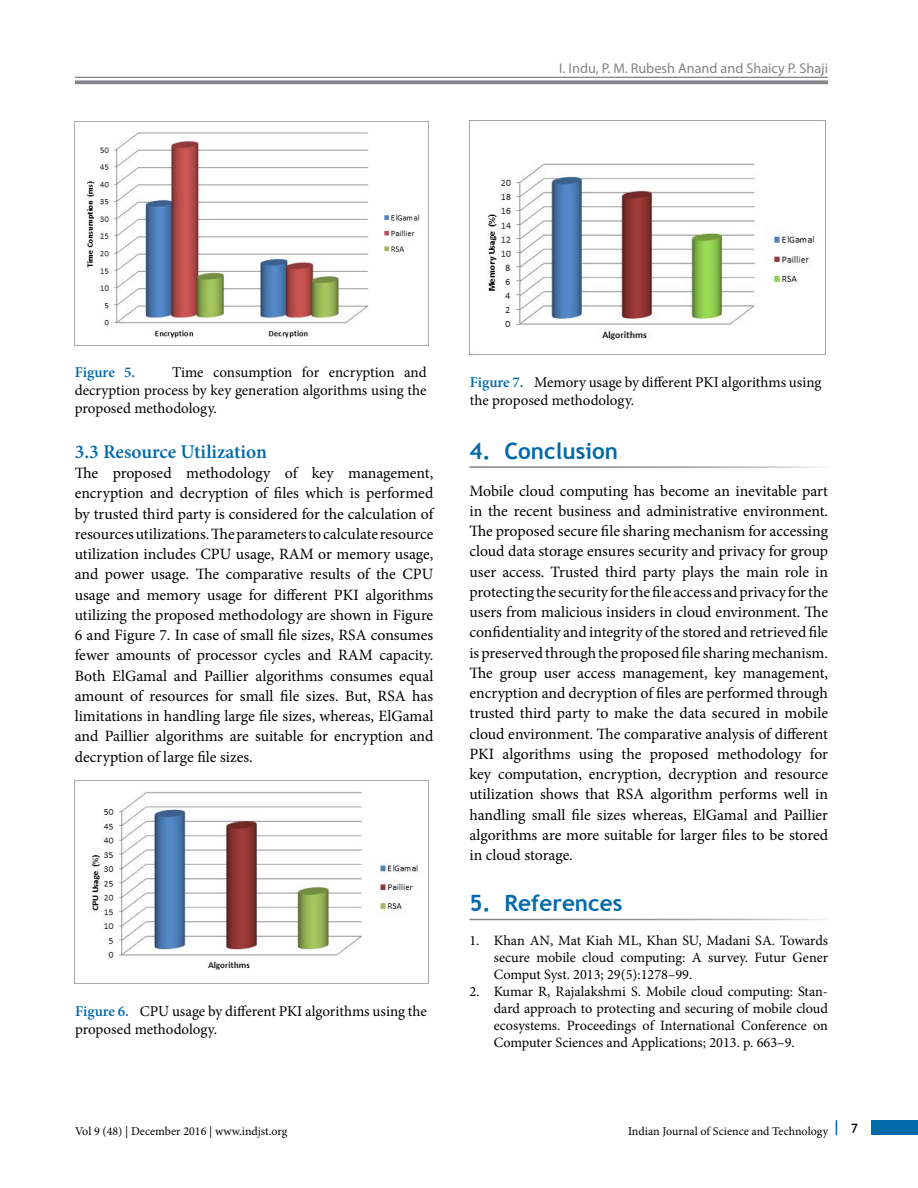
<style>
.page{position:relative;width:918px;height:1188px;background:#fff}
.page>*{position:absolute;margin:0;border:0;box-sizing:border-box;transform-origin:0 0}
.t1{font:700 22.5px "Trebuchet MS";color:#0069aa}
.t2{font:600 19.5px "Minion Pro";color:#0069aa}
.t3{font:15.75px/20.2px "Minion Pro";letter-spacing:-.005em;color:#000;text-align:justify}
.t4{font:15px/18px "Minion Pro";color:#000}
.t5{font:600 15px "Minion Pro";color:#0069aa}
.t6{font:14.25px/17.1px "Minion Pro";color:#000;text-align:justify}
.t7{font:14.25px "Myriad Pro";color:#818387}
.t8{font:13.5px "Gill Sans";color:#000}
.t9{font:12px "Minion Pro";color:#000}
.s1{font-weight:600;color:#0069aa}
</style>
<div class="page">
<hr style="left:75px;top:77px;width:753px;height:1px;background:#818387">
<svg style="left:75px;top:80px;width:753px;height:4px;background:#8e9094"></svg>
<div style="left:872px;top:1120px;width:46px;height:15px;background:#0069aa"></div>
<svg style="left:836px;top:1120px;width:1px;height:15px"></svg>
<img style="left:85px;top:122px;width:344px;height:223px">
<img style="left:91px;top:781px;width:338px;height:202px">
<img style="left:469px;top:121px;width:356px;height:234px">
<p class="t7" style="left:559px;top:60px;width:270px">I. Indu, P. M. Rubesh Anand and Shaicy P. Shaji</p>
<p class="t4" style="left:75px;top:364px;width:353px;text-align:justify;text-indent:97px">Time consumption for encryption and decryption process by key generation algorithms using the proposed methodology.</p>
<p class="t2" style="left:75px;top:438px;width:194px">3.3 Resource Utilization</p>
<p class="t3" style="left:75px;top:463px;width:360px">The proposed methodology of key management, encryption and decryption of files which is performed by trusted third party is considered for the calculation of resources utilizations. The parameters to calculate resource utilization includes CPU usage, RAM or memory usage, and power usage. The comparative results of the CPU usage and memory usage for different PKI algorithms utilizing the proposed methodology are shown in Figure 6 and Figure 7. In case of small file sizes, RSA consumes fewer amounts of processor cycles and RAM capacity.<br>Both ElGamal and Paillier algorithms consumes equal amount of resources for small file sizes. But, RSA has limitations in handling large file sizes, whereas, ElGamal and Paillier algorithms are suitable for encryption and decryption of large file sizes.</p>
<p class="t5" style="left:75px;top:362px;width:62px">Figure 5.</p>
<p class="t4" style="left:75px;top:1002px;width:353px"><span class="s1">Figure 6.</span> CPU usage by different PKI algorithms using the proposed methodology.</p>
<p class="t4" style="left:470px;top:374px;width:353px"><span class="s1">Figure 7.</span> Memory usage by different PKI algorithms using the proposed methodology.</p>
<h1 class="t1" style="left:469px;top:437px;width:150px">4. Conclusion</h1>
<p class="t3" style="left:469px;top:480px;width:360px">Mobile cloud computing has become an inevitable part in the recent business and administrative environment.<br>The proposed secure file sharing mechanism for accessing cloud data storage ensures security and privacy for group user access. Trusted third party plays the main role in protecting the security for the file access and privacy for the users from malicious insiders in cloud environment. The confidentiality and integrity of the stored and retrieved file is preserved through the proposed file sharing mechanism.<br>The group user access management, key management, encryption and decryption of files are performed through trusted third party to make the data secured in mobile cloud environment. The comparative analysis of different PKI algorithms using the proposed methodology for key computation, encryption, decryption and resource utilization shows that RSA algorithm performs well in handling small file sizes whereas, ElGamal and Paillier algorithms are more suitable for larger files to be stored in cloud storage.</p>
<h1 class="t1" style="left:469px;top:889px;width:154px">5. References</h1>
<p class="t6" style="left:494px;top:932px;width:336px;text-indent:-24px">1. Khan AN, Mat Kiah ML, Khan SU, Madani SA. Towards secure mobile cloud computing: A survey. Futur Gener Comput Syst. 2013; 29(5):1278–99.</p>
<p class="t6" style="left:494px;top:983px;width:336px;text-indent:-24px">2. Kumar R, Rajalakshmi S. Mobile cloud computing: Stan&shy;dard approach to protecting and securing of mobile cloud ecosystems. Proceedings of International Conference on Computer Sciences and Applications; 2013. p. 663–9.</p>
<p class="t9" style="left:75px;top:1123px;width:214px">Vol 9 (48) | December 2016 | www.indjst.org</p>
<p class="t9" style="left:628px;top:1123px;width:202px">Indian Journal of Science and Technology</p>
<p class="t8" style="left:851px;top:1121px;width:8px">7</p>
</div>
